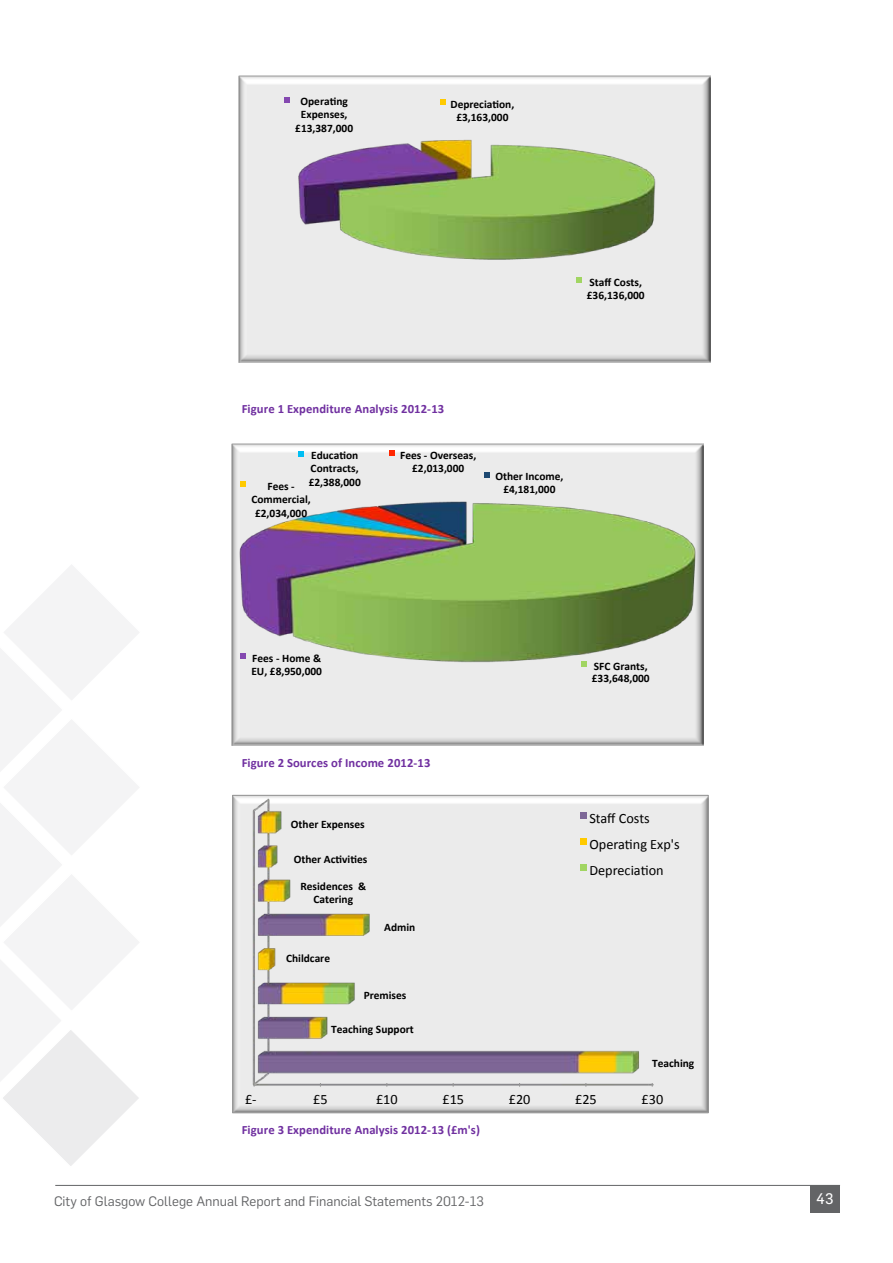
<style>
.page{position:relative;width:893px;height:1263px;background:#fff}
.page>*{position:absolute;margin:0;border:0;box-sizing:border-box;transform-origin:0 0}
.t1{font:15px "Flama Basic";color:#fff}
.t2{font:14.25px/25.8px "Calibri";color:#000}
.t3{font:13.5px "Flama";color:#636466}
.t4{font:700 12.6px "Calibri";letter-spacing:.005em;color:#7030a0}
.t5{font:700 11.4px/12.8px "Calibri";color:#000}
</style>
<div class="page">
<hr style="left:55px;top:1185px;width:785px;height:1px;background:#636466">
<div style="left:810px;top:1185px;width:30px;height:27px;background:#636466"></div>
<svg style="left:0;top:565px;width:139px;height:601px"></svg>
<img style="left:233px;top:444px;width:469px;height:301px">
<svg style="left:581px;top:661px;width:5px;height:5px"></svg>
<svg style="left:241px;top:653px;width:5px;height:6px"></svg>
<svg style="left:241px;top:482px;width:5px;height:5px"></svg>
<svg style="left:298px;top:451px;width:5px;height:5px"></svg>
<svg style="left:390px;top:450px;width:5px;height:6px"></svg>
<svg style="left:485px;top:472px;width:5px;height:5px"></svg>
<img style="left:240px;top:76px;width:469px;height:286px">
<svg style="left:576px;top:278px;width:5px;height:5px"></svg>
<svg style="left:285px;top:97px;width:5px;height:5px"></svg>
<svg style="left:440px;top:100px;width:5px;height:5px"></svg>
<img style="left:234px;top:797px;width:473px;height:314px">
<img style="left:251px;top:797px;width:421px;height:289px">
<div style="left:580px;top:812px;width:7px;height:7px;background:#7d6797"></div>
<div style="left:580px;top:838px;width:7px;height:7px;background:#ffca00"></div>
<div style="left:580px;top:864px;width:7px;height:7px;background:#a1d562"></div>
<div style="left:232px;top:795px;width:477px;height:318px;border:1px solid #989898"></div>
<p class="t5" style="left:300px;top:95px;width:49px">OperaBng<br>Expenses,</p>
<p class="t5" style="left:295px;top:122px;width:59px">£13,387,000</p>
<p class="t5" style="left:450px;top:98px;width:65px;text-align:center">DepreciaBon, £3,163,000</p>
<p class="t5" style="left:587px;top:276px;width:59px">Staff Costs, £36,136,000</p>
<p class="t4" style="left:242px;top:400px;width:204px">Figure 1 Expenditure Analysis 2012--‐13</p>
<p class="t5" style="left:311px;top:449px;width:50px">EducaBon<br>Contracts,</p>
<p class="t5" style="left:309px;top:476px;width:54px">£2,388,000</p>
<p class="t5" style="left:251px;top:480px;width:61px;text-align:center">Fees --‐<br>Commercial,</p>
<p class="t5" style="left:255px;top:507px;width:54px">£2,034,000</p>
<p class="t5" style="left:400px;top:449px;width:78px;text-align:center">Fees --‐ Overseas, £2,013,000</p>
<p class="t5" style="left:495px;top:470px;width:70px;text-align:center">Other Income, £4,181,000</p>
<p class="t5" style="left:251px;top:652px;width:72px">Fees --‐ Home &amp;<br>EU, £8,950,000</p>
<p class="t4" style="left:242px;top:755px;width:190px">Figure 2 Sources of Income 2012--‐13</p>
<p class="t5" style="left:592px;top:659px;width:59px">SFC Grants, £33,648,000</p>
<p class="t5" style="left:291px;top:817px;width:75px">Other Expenses</p>
<p class="t2" style="left:589px;top:804px;width:92px">Staff Costs<br>Opera4ng Exp's<br>Deprecia4on</p>
<p class="t5" style="left:294px;top:853px;width:75px">Other AcBviBes</p>
<p class="t5" style="left:300px;top:880px;width:67px;text-align:center">Residences &amp;<br>Catering</p>
<p class="t5" style="left:286px;top:952px;width:46px">Childcare</p>
<p class="t5" style="left:384px;top:921px;width:33px">Admin</p>
<p class="t5" style="left:364px;top:989px;width:44px">Premises</p>
<p class="t5" style="left:331px;top:1023px;width:84px">Teaching Support</p>
<p class="t5" style="left:652px;top:1057px;width:44px">Teaching</p>
<p class="t2" style="left:245px;top:1086px;width:13px">£--‐</p>
<p class="t2" style="left:313px;top:1086px;width:16px">£5</p>
<p class="t2" style="left:376px;top:1086px;width:23px">£10</p>
<p class="t2" style="left:442px;top:1086px;width:23px">£15</p>
<p class="t2" style="left:509px;top:1086px;width:23px">£20</p>
<p class="t2" style="left:575px;top:1086px;width:23px">£25</p>
<p class="t2" style="left:642px;top:1086px;width:23px">£30</p>
<p class="t4" style="left:242px;top:1122px;width:240px">Figure 3 Expenditure Analysis 2012--‐13 (£m's)</p>
<p class="t3" style="left:54px;top:1191px;width:431px">City of Glasgow College Annual Report and Financial Statements 2012-13</p>
<h1 class="t1" style="left:816px;top:1188px;width:19px">43</h1>
</div>
